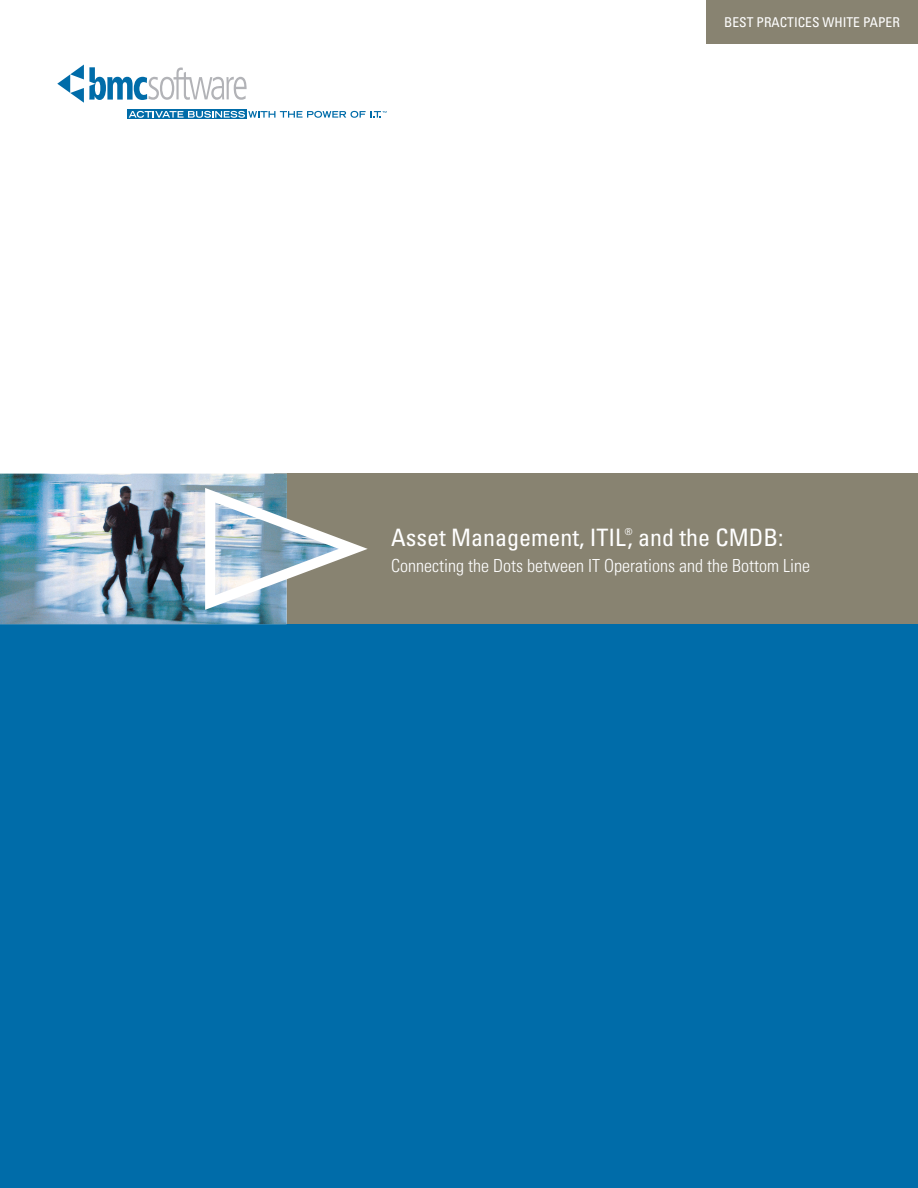
<style>
.page{position:relative;width:918px;height:1188px;background:#fff}
.page>*{position:absolute;margin:0;border:0;box-sizing:border-box;transform-origin:0 0}
.t1{font:condensed 24px "Univers";color:#fff}
.t2{font:300 condensed 18px "Univers";color:#fff}
.t3{font:condensed 13.5px "Univers";color:#fff}
.t4{font:condensed 9.6px "Univers";color:#fff}
</style>
<div class="page">
<div style="left:0;top:612px;width:918px;height:576px;background:#006ca9"></div>
<div style="left:274px;top:474px;width:644px;height:150px;background:#888371"></div>
<img style="left:0;top:474px;width:287px;height:150px">
<svg style="left:205px;top:488px;width:163px;height:122px"></svg>
<svg style="left:57px;top:65px;width:190px;height:38px"></svg>
<div style="left:127px;top:109px;width:120px;height:10px;background:#006ca9"></div>
<svg style="left:129px;top:111px;width:258px;height:7px"></svg>
<div style="left:706px;top:0;width:212px;height:43px;background:#888371"></div>
<p class="t3" style="left:724px;top:14px;width:177px">BEST PRACTICES WHITE PAPER</p>
<p class="t4" style="left:625px;top:526px;width:9px">®</p>
<p class="t2" style="left:391px;top:554px;width:420px">Connecting the Dots between IT Operations and the Bottom Line</p>
<h1 class="t1" style="left:391px;top:522px;width:394px">Asset Management, ITIL, and the CMDB:</h1>
</div>
